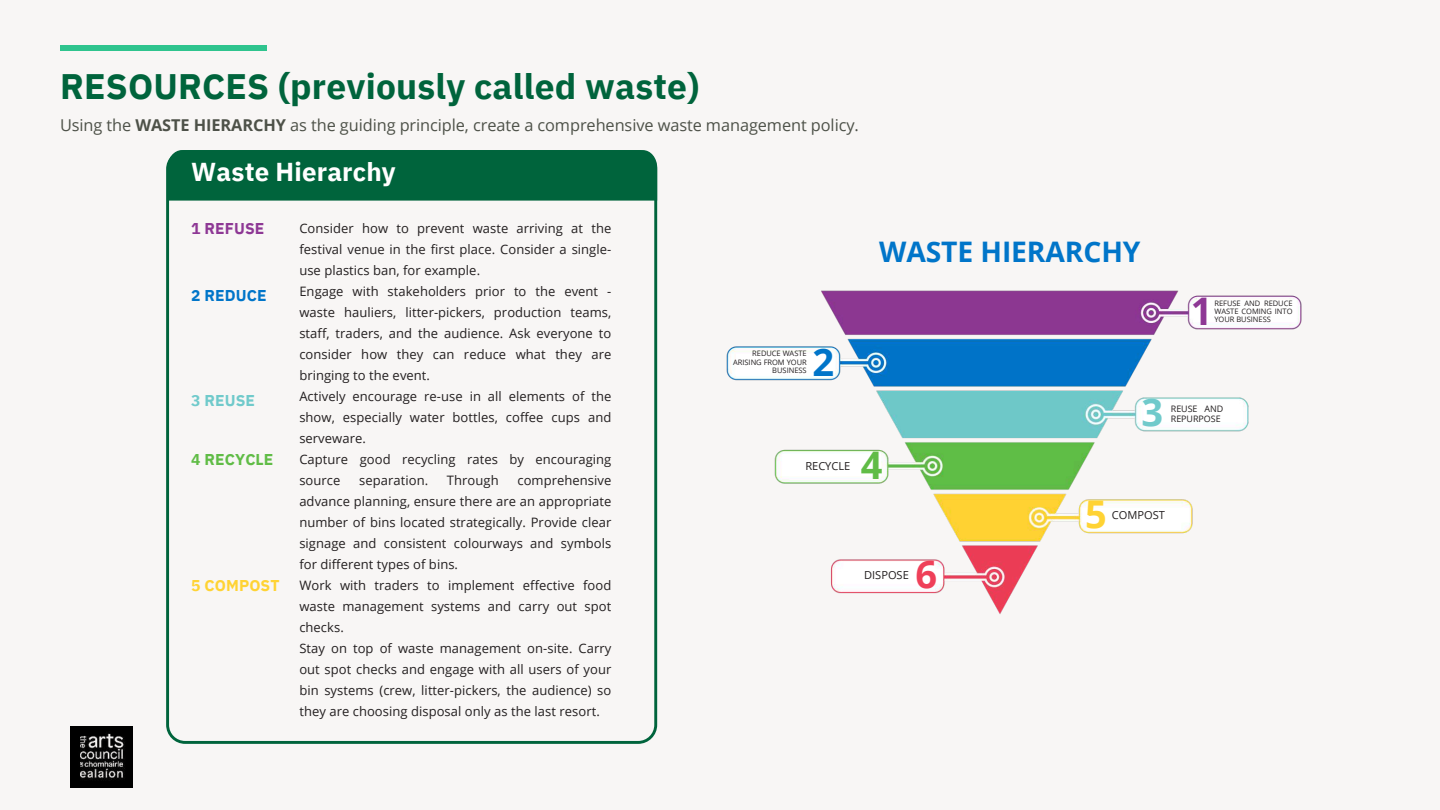
<style>
.page{position:relative;width:1440px;height:810px;background:#f8f6f5}
.page>*{position:absolute;margin:0;border:0;box-sizing:border-box;transform-origin:0 0}
.t1{font:700 38px "Open Sans";color:#60bc46}
.t2{font:700 38px "Open Sans";color:#ef4059}
.t3{font:700 38px "Open Sans";color:#ffd334}
.t4{font:700 38px "Open Sans";color:#70cacb}
.t5{font:700 38px "Open Sans";color:#0075c9}
.t6{font:700 38px "Open Sans";color:#8e3895}
.t7{font:700 35.4px "IBM Plex Sans";letter-spacing:.005em;color:#00643c}
.t8{font:700 28.3px "Open Sans";letter-spacing:-.005em;color:#0075c9}
.t9{font:700 25.9px "IBM Plex Sans";letter-spacing:.005em;color:#fff}
.t10{font:16.3px "Open Sans";letter-spacing:-.005em;color:#4d5148}
.t11{font:700 15.6px "IBM Plex Sans";letter-spacing:.005em;color:#60bc46}
.t12{font:700 15.6px "IBM Plex Sans";letter-spacing:.005em;color:#ffd334}
.t13{font:700 15.6px "IBM Plex Sans";letter-spacing:.005em;color:#8e3895}
.t14{font:700 15.6px "IBM Plex Sans";letter-spacing:.005em;color:#0075c9}
.t15{font:700 15.6px "IBM Plex Sans";letter-spacing:.005em;color:#70cacb}
.t16{font:13px/21px "Open Sans";letter-spacing:.005em;color:#231f20}
.t17{font:11.1px "Open Sans";letter-spacing:-.005em;color:#231f20}
.t18{font:8.9px/10.2px "Open Sans";letter-spacing:-.005em;color:#231f20}
.t19{font:7.5px/8.2px "Open Sans";color:#231f20;text-align:right}
.s1{font-weight:700}
</style>
<div class="page">
<img style="left:71px;top:726px;width:61px;height:62px">
<svg style="left:166px;top:161px;width:491px;height:583px"></svg>
<div style="left:168px;top:150px;width:489px;height:51px;background:#00643c"></div>
<img style="left:726px;top:290px;width:576px;height:324px">
<div style="left:60px;top:45px;width:207px;height:6px;background:#2fc48e"></div>
<h2 class="t7" style="left:60px;top:63px;width:641px">RESOURCES (previously called waste)</h2>
<p class="t10" style="left:60px;top:113px;width:800px">Using the <span class="s1">WASTE HIERARCHY</span> as the guiding principle, create a comprehensive waste management policy.</p>
<h3 class="t9" style="left:191px;top:155px;width:206px">Waste Hierarchy</h3>
<p class="t13" style="left:191px;top:218px;width:75px">1 REFUSE</p>
<p class="t14" style="left:191px;top:285px;width:77px">2 REDUCE</p>
<p class="t15" style="left:191px;top:390px;width:65px">3 REUSE</p>
<p class="t11" style="left:191px;top:449px;width:84px">4 RECYCLE</p>
<p class="t12" style="left:191px;top:575px;width:90px">5 COMPOST</p>
<p class="t16" style="left:299px;top:217px;width:313px">Consider how to prevent waste arriving at the festival venue in the first place. Consider a single&shy;use plastics ban, for example.<br>Engage with stakeholders prior to the event - waste hauliers, litter-pickers, production teams, staff, traders, and the audience. Ask everyone to consider how they can reduce what they are bringing to the event.<br>Actively encourage re-use in all elements of the show, especially water bottles, coffee cups and serveware.<br>Capture good recycling rates by encouraging source</p>
<p class="t16" style="left:299px;top:469px;width:313px;text-indent:218px">comprehensive advance planning, ensure there are an appropriate number of bins located strategically. Provide clear signage and consistent colourways and symbols for different types of bins.<br>Work with traders to implement effective food waste management systems and carry out spot checks.<br>Stay on top of waste management on-site. Carry out spot checks and engage with all users of your bin systems (crew, litter-pickers, the audience) so they are choosing disposal only as the last resort.</p>
<p class="t16" style="left:359px;top:469px;width:70px">separation.</p>
<p class="t16" style="left:447px;top:469px;width:53px">Through</p>
<h3 class="t8" style="left:879px;top:232px;width:263px">WASTE HIERARCHY</h3>
<h1 class="t5" style="left:812px;top:336px;width:23px">2</h1>
<p class="t19" style="left:733px;top:349px;width:75px">REDUCE WASTE<br>ARISING FROM YOUR<br>BUSINESS</p>
<p class="t17" style="left:805px;top:458px;width:46px">RECYCLE</p>
<h1 class="t1" style="left:861px;top:439px;width:23px">4</h1>
<p class="t17" style="left:864px;top:567px;width:46px">DISPOSE</p>
<h1 class="t2" style="left:915px;top:547px;width:23px">6</h1>
<h1 class="t6" style="left:1191px;top:285px;width:23px">1</h1>
<p class="t19" style="left:1214px;top:299px;width:80px;text-align:justify">REFUSE AND REDUCE WASTE COMING INTO YOUR BUSINESS</p>
<h1 class="t4" style="left:1141px;top:386px;width:23px">3</h1>
<p class="t18" style="left:1171px;top:403px;width:54px">REUSE AND<br>REPURPOSE</p>
<h1 class="t3" style="left:1085px;top:487px;width:23px">5</h1>
<p class="t17" style="left:1112px;top:507px;width:54px">COMPOST</p>
</div>
